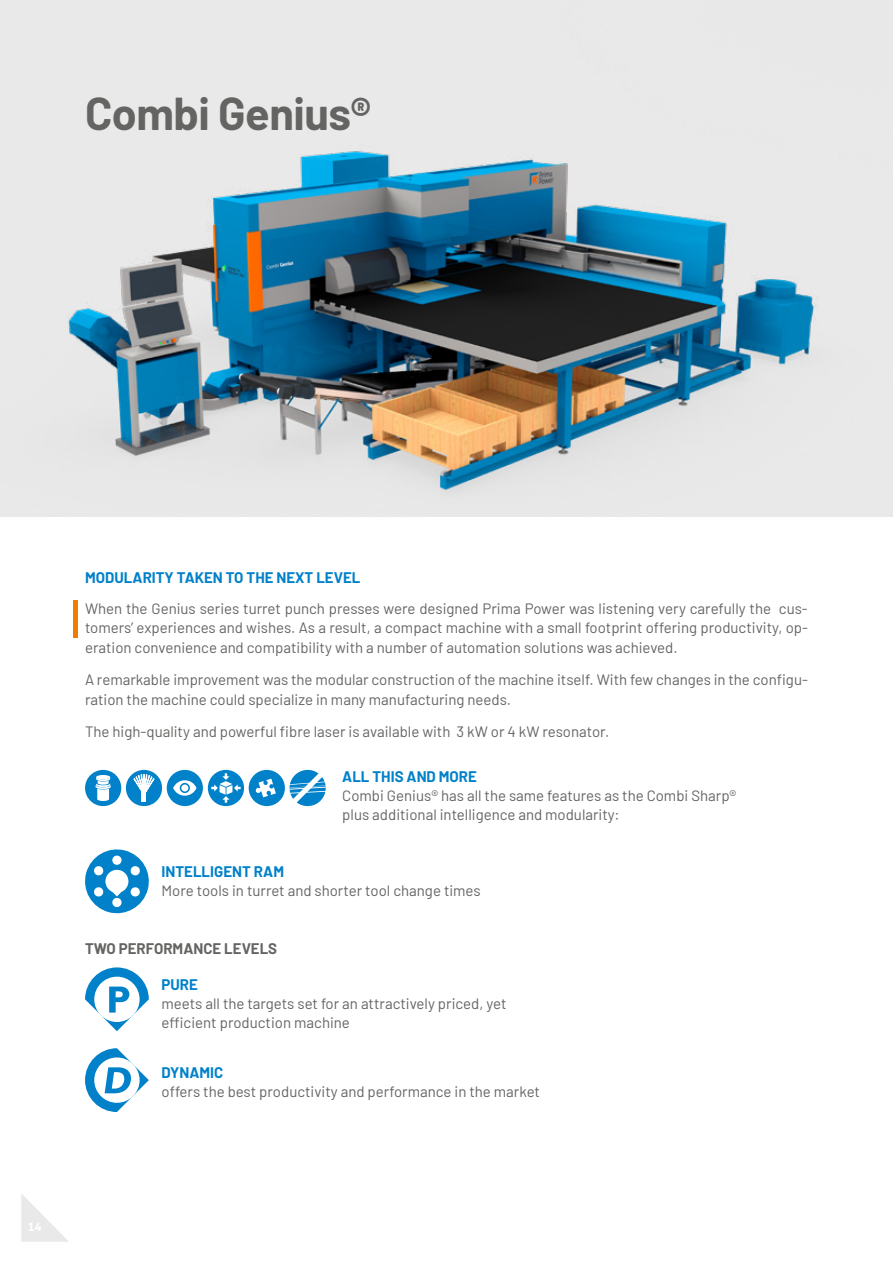
<style>
.page{position:relative;width:893px;height:1263px;background:#fff}
.page>*{position:absolute;margin:0;border:0;box-sizing:border-box;transform-origin:0 0}
.t1{font:700 45px "Barlow";letter-spacing:-.01em;color:#646463}
.t2{font:15px/19.5px "Barlow";color:#646463}
.t3{font:700 15px "Barlow";color:#0081c9}
.t4{font:700 15px "Barlow";color:#646463}
.t5{font:700 12px "Aller";color:#fff}
</style>
<div class="page">
<svg style="left:21px;top:1194px;width:48px;height:48px"></svg>
<hr style="left:74px;top:600px;width:4px;height:38px;background:#ef7d00">
<img style="left:0;top:0;width:893px;height:517px">
<div style="left:249px;top:770px;width:36px;height:36px;background:#0081c9;border-radius:50%"></div>
<svg style="left:255px;top:779px;width:21px;height:18px"></svg>
<div style="left:208px;top:770px;width:36px;height:36px;background:#0081c9;border-radius:50%"></div>
<svg style="left:211px;top:773px;width:30px;height:30px"></svg>
<svg style="left:290px;top:770px;width:36px;height:36px"></svg>
<div style="left:126px;top:770px;width:36px;height:36px;background:#0081c9;border-radius:50%"></div>
<svg style="left:133px;top:773px;width:22px;height:28px"></svg>
<div style="left:85px;top:770px;width:36px;height:36px;background:#0081c9;border-radius:50%"></div>
<svg style="left:96px;top:775px;width:14px;height:4px"></svg>
<svg style="left:95px;top:777px;width:16px;height:24px"></svg>
<div style="left:167px;top:770px;width:36px;height:36px;background:#0081c9;border-radius:50%"></div>
<svg style="left:173px;top:780px;width:23px;height:16px"></svg>
<svg style="left:180px;top:783px;width:10px;height:10px"></svg>
<div style="left:181px;top:784px;width:7px;height:7px;background:#fff;border-radius:50%"></div>
<svg style="left:85px;top:849px;width:64px;height:65px"></svg>
<svg style="left:85px;top:967px;width:64px;height:64px"></svg>
<svg style="left:85px;top:1048px;width:64px;height:64px"></svg>
<h1 class="t1" style="left:85px;top:81px;width:287px">Combi Genius®</h1>
<p class="t3" style="left:85px;top:566px;width:277px">MODULARITY TAKEN TO THE NEXT LEVEL</p>
<p class="t2" style="left:85px;top:598px;width:724px;text-align:justify">When the Genius series turret punch presses were designed Prima Power was listening very carefully the cus&shy;tomers’ experiences and wishes. As a result, a compact machine with a small footprint offering productivity, op&shy;eration convenience and compatibility with a number of automation solutions was achieved.</p>
<p class="t2" style="left:85px;top:669px;width:724px">A remarkable improvement was the modular construction of the machine itself. With few changes in the configu&shy;ration the machine could specialize in many manufacturing needs.</p>
<p class="t2" style="left:85px;top:721px;width:526px">The high-quality and powerful fibre laser is available with 3 kW or 4 kW resonator.</p>
<p class="t3" style="left:342px;top:765px;width:136px">ALL THIS AND MORE</p>
<p class="t2" style="left:342px;top:785px;width:396px;line-height:18.8px">Combi Genius® has all the same features as the Combi Sharp® plus additional intelligence and modularity:</p>
<p class="t3" style="left:162px;top:861px;width:124px">INTELLIGENT RAM</p>
<p class="t2" style="left:162px;top:880px;width:321px">More tools in turret and shorter tool change times</p>
<p class="t4" style="left:85px;top:937px;width:194px">TWO PERFORMANCE LEVELS</p>
<p class="t3" style="left:162px;top:974px;width:38px">PURE</p>
<p class="t2" style="left:162px;top:993px;width:346px;line-height:18.8px">meets all the targets set for an attractively priced, yet efficient production machine</p>
<p class="t3" style="left:162px;top:1062px;width:63px">DYNAMIC</p>
<p class="t2" style="left:162px;top:1081px;width:380px">offers the best productivity and performance in the market</p>
<p class="t5" style="left:27px;top:1220px;width:16px">14</p>
</div>
